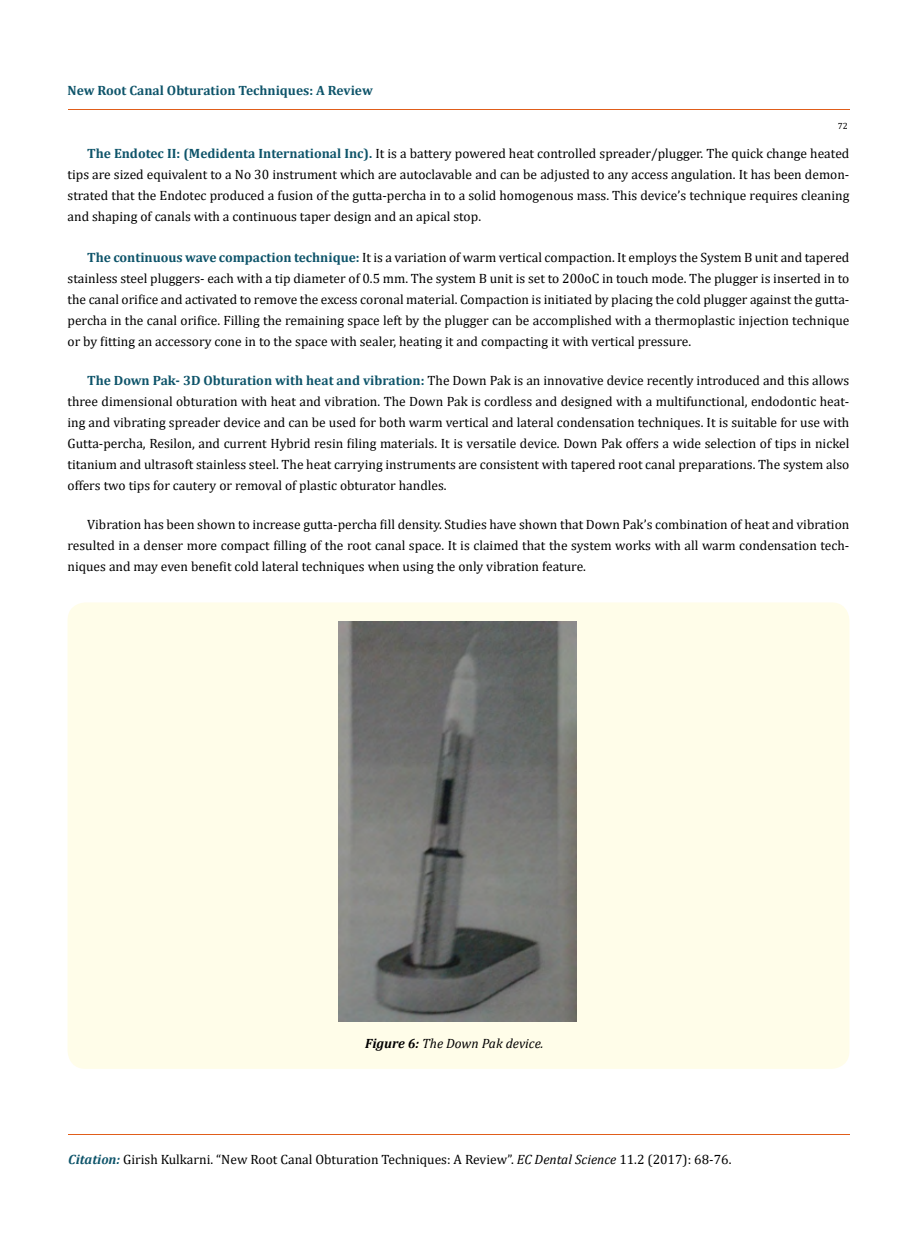
<style>
.page{position:relative;width:917px;height:1244px;background:#fff}
.page>*{position:absolute;margin:0;border:0;box-sizing:border-box;transform-origin:0 0}
.t1{font:13.5px/21px "Cambria";color:#000;text-align:justify}
.t2{font:700 13.5px "Cambria";color:#0e546a}
.t3{font:italic 13.5px "Cambria";color:#000}
.t4{font:9px "Cambria";color:#000}
.s1{font-weight:700;color:#0e546a}
.s2{font-weight:700}
.s3{font-weight:700;font-style:italic;color:#0e546a}
.s4{font-style:italic}
</style>
<div class="page">
<hr style="left:68px;top:109px;width:781px;height:1px;background:#e05d1a">
<hr style="left:68px;top:1134px;width:781px;height:1px;background:#e05d1a">
<div style="left:68px;top:602px;width:781px;height:466px;background:#fffde9;border-radius:18px"></div>
<img style="left:338px;top:622px;width:238px;height:399px">
<p class="t2" style="left:68px;top:80px;width:307px">New Root Canal Obturation Techniques: A Review</p>
<p class="t4" style="left:837px;top:121px;width:11px">72</p>
<p class="t1" style="left:68px;top:143px;width:783px;text-indent:19px"><span class="s1">The Endotec II: (Medidenta International Inc).</span> It is a battery powered heat controlled spreader/plugger. The quick change heated tips are sized equivalent to a No 30 instrument which are autoclavable and can be adjusted to any access angulation. It has been demon&shy;strated that the Endotec produced a fusion of the gutta-percha in to a solid homogenous mass. This device’s technique requires cleaning and shaping of canals with a continuous taper design and an apical stop.</p>
<p class="t1" style="left:68px;top:246px;width:783px;text-indent:19px"><span class="s1">The continuous wave compaction technique:</span> It is a variation of warm vertical compaction. It employs the System B unit and tapered stainless steel pluggers- each with a tip diameter of 0.5 mm. The system B unit is set to 200oC in touch mode. The plugger is inserted in to the canal orifice and activated to remove the excess coronal material. Compaction is initiated by placing the cold plugger against the gutta&shy;percha in the canal orifice. Filling the remaining space left by the plugger can be accomplished with a thermoplastic injection technique or by fitting an accessory cone in to the space with sealer, heating it and compacting it with vertical pressure.</p>
<p class="t1" style="left:67px;top:369px;width:783px;text-indent:20px"><span class="s1">The Down Pak- 3D Obturation with heat and vibration:</span> The Down Pak is an innovative device recently introduced and this allows three dimensional obturation with heat and vibration. The Down Pak is cordless and designed with a multifunctional, endodontic heat&shy;ing and vibrating spreader device and can be used for both warm vertical and lateral condensation techniques. It is suitable for use with Gutta-percha, Resilon, and current Hybrid resin filing materials. It is versatile device. Down Pak offers a wide selection of tips in nickel titanium and ultrasoft stainless steel. The heat carrying instruments are consistent with tapered root canal preparations. The system also offers two tips for cautery or removal of plastic obturator handles.</p>
<p class="t1" style="left:67px;top:513px;width:783px;text-indent:19px">Vibration has been shown to increase gutta-percha fill density. Studies have shown that Down Pak’s combination of heat and vibration resulted in a denser more compact filling of the root canal space. It is claimed that the system works with all warm condensation tech&shy;niques and may even benefit cold lateral techniques when using the only vibration feature.</p>
<p class="t3" style="left:365px;top:1033px;width:180px"><span class="s2">Figure 6:</span> The Down Pak device.</p>
<p class="t1" style="left:68px;top:1149px;width:664px"><span class="s3">Citation:</span> Girish Kulkarni. “New Root Canal Obturation Techniques: A Review”. <span class="s4">EC Dental Science</span> 11.2 (2017): 68-76.</p>
</div>
